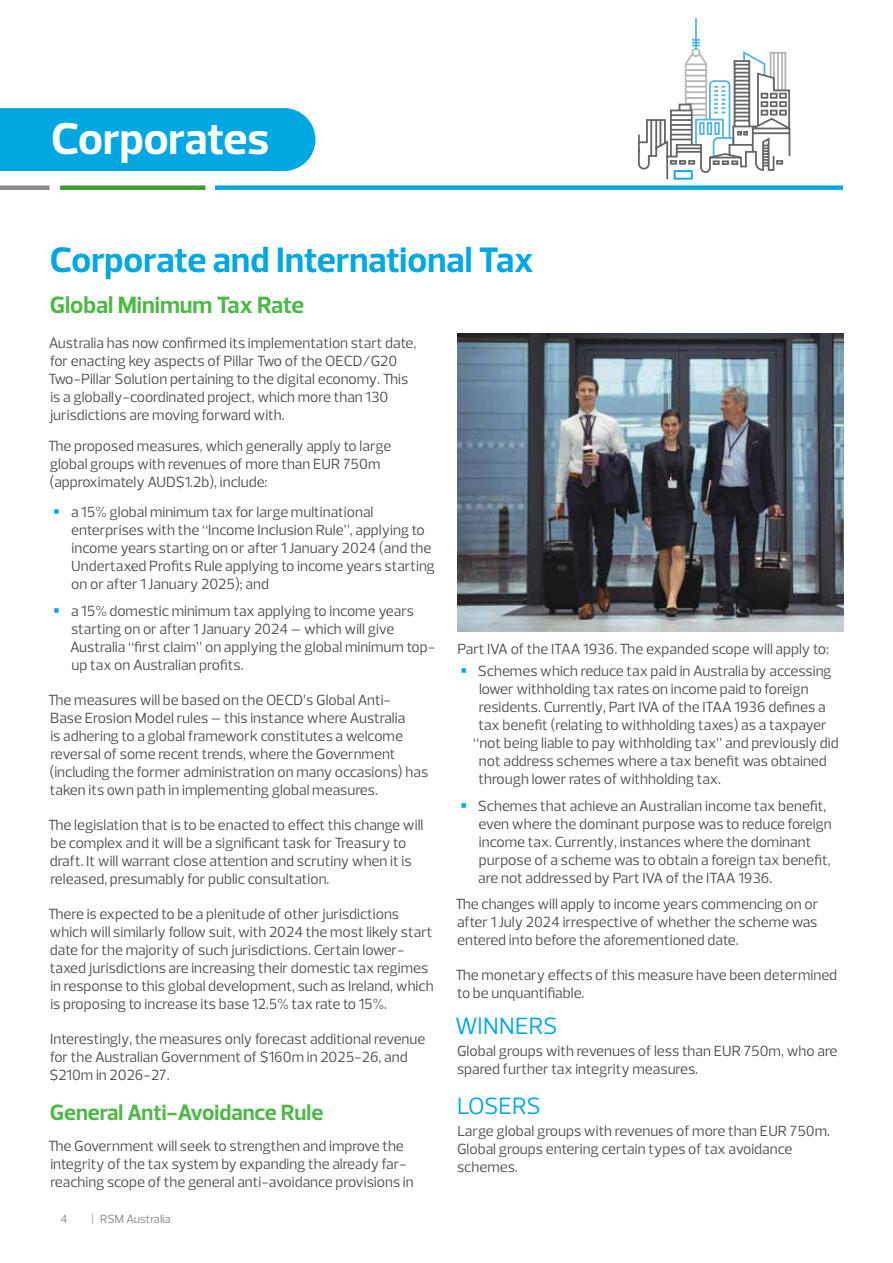
<style>
.page{position:relative;width:893px;height:1263px;background:#fff}
.page>*{position:absolute;margin:0;border:0;box-sizing:border-box;transform-origin:0 0}
.t1{font:700 45.3px "Prelo";letter-spacing:-.005em;color:#fff}
.t2{font:700 36px "Prelo";color:#00a7e1}
.t3{font:700 24px "Prelo";color:#50b848}
.t4{font:24px "Prelo";letter-spacing:.015em;color:#00a7e1}
.t5{font:24px "Prelo";letter-spacing:-.005em;color:#00a7e1}
.t6{font:700 22.5px "Prelo";color:#50b848}
.t7{font:15px/18px "Prelo";color:#4d4d4f}
.t8{font:12px "Prelo";color:#848688}
</style>
<div class="page">
<div style="left:0;top:108px;width:315px;height:63px;background:#00a7e1"></div>
<div style="left:0;top:185px;width:49px;height:5px;background:#888b8d"></div>
<div style="left:60px;top:185px;width:145px;height:5px;background:#3f9c35"></div>
<div style="left:215px;top:185px;width:628px;height:5px;background:#00a7e1"></div>
<hr style="left:695px;top:19px;width:2px;height:30px;background:#55b4e6">
<svg style="left:638px;top:39px;width:153px;height:141px"></svg>
<img style="left:457px;top:334px;width:386px;height:297px">
<h1 class="t1" style="left:51px;top:111px;width:220px">Corporates</h1>
<h2 class="t2" style="left:50px;top:237px;width:486px">Corporate and International Tax</h2>
<h3 class="t3" style="left:50px;top:290px;width:256px">Global Minimum Tax Rate</h3>
<p class="t7" style="left:48px;top:334px;width:370px">Australia has now confirmed its implementation start date, for enacting key aspects of Pillar Two of the OECD/G20<br>Two-Pillar Solution pertaining to the digital economy. This is a globally-coordinated project, which more than 130 jurisdictions are moving forward with.</p>
<p class="t7" style="left:48px;top:437px;width:345px">The proposed measures, which generally apply to large global groups with revenues of more than EUR 750m (approximately AUD$1.2b), include:</p>
<p class="t7" style="left:71px;top:503px;width:365px">a 15% global minimum tax for large multinational enterprises with the “Income Inclusion Rule”, applying to income years starting on or after 1 January 2024 (and the Undertaxed Profits Rule applying to income years starting on or after 1 January 2025); and</p>
<p class="t7" style="left:70px;top:602px;width:367px">a 15% domestic minimum tax applying to income years starting on or after 1 January 2024 – which will give Australia “first claim” on applying the global minimum top&shy;up tax on Australian profits.</p>
<p class="t7" style="left:48px;top:691px;width:382px">The measures will be based on the OECD’s Global Anti-<br>Base Erosion Model rules – this instance where Australia<br>is adhering to a global framework constitutes a welcome reversal of some recent trends, where the Government (including the former administration on many occasions) has taken its own path in implementing global measures.</p>
<p class="t7" style="left:48px;top:816px;width:377px">The legislation that is to be enacted to effect this change will be complex and it will be a significant task for Treasury to draft. It will warrant close attention and scrutiny when it is released, presumably for public consultation.</p>
<p class="t7" style="left:48px;top:905px;width:387px">There is expected to be a plenitude of other jurisdictions which will similarly follow suit, with 2024 the most likely start date for the majority of such jurisdictions. Certain lower&shy;taxed jurisdictions are increasing their domestic tax regimes in response to this global development, such as Ireland, which is proposing to increase its base 12.5% tax rate to 15%.</p>
<p class="t7" style="left:49px;top:1030px;width:378px">Interestingly, the measures only forecast additional revenue for the Australian Government of $160m in 2025-26, and $210m in 2026-27.</p>
<h3 class="t6" style="left:50px;top:1098px;width:275px">General Anti-Avoidance Rule</h3>
<p class="t7" style="left:48px;top:1137px;width:367px">The Government will seek to strengthen and improve the integrity of the tax system by expanding the already far&shy;reaching scope of the general anti-avoidance provisions in</p>
<p class="t7" style="left:457px;top:638px;width:376px;line-height:22.2px;text-align:right">Part IVA of the ITAA 1936. The expanded scope will apply to:<br>Schemes which reduce tax paid in Australia by accessing</p>
<p class="t7" style="left:479px;top:680px;width:331px">lower withholding tax rates on income paid to foreign</p>
<p class="t7" style="left:479px;top:698px;width:348px">residents. Currently, Part IVA of the ITAA 1936 defines a</p>
<p class="t7" style="left:478px;top:716px;width:350px">tax benefit (relating to withholding taxes) as a taxpayer</p>
<p class="t7" style="left:473px;top:734px;width:367px">“not being liable to pay withholding tax” and previously did</p>
<p class="t7" style="left:479px;top:752px;width:349px">not address schemes where a tax benefit was obtained</p>
<p class="t7" style="left:478px;top:770px;width:244px">through lower rates of withholding tax.</p>
<p class="t7" style="left:478px;top:797px;width:356px">Schemes that achieve an Australian income tax benefit, even where the dominant purpose was to reduce foreign income tax. Currently, instances where the dominant purpose of a scheme was to obtain a foreign tax benefit, are not addressed by Part IVA of the ITAA 1936.</p>
<p class="t7" style="left:455px;top:895px;width:364px;text-align:justify">The changes will apply to income years commencing on or after 1 July 2024 irrespective of whether the scheme was entered into before the aforementioned date.</p>
<p class="t7" style="left:455px;top:966px;width:383px">The monetary effects of this measure have been determined to be unquantifiable.</p>
<h3 class="t4" style="left:455px;top:1011px;width:104px">WINNERS</h3>
<p class="t7" style="left:457px;top:1042px;width:382px">Global groups with revenues of less than EUR 750m, who are spared further tax integrity measures.</p>
<h3 class="t5" style="left:457px;top:1091px;width:85px">LOSERS</h3>
<p class="t7" style="left:457px;top:1122px;width:375px">Large global groups with revenues of more than EUR 750m.<br>Global groups entering certain types of tax avoidance schemes.</p>
<p class="t8" style="left:60px;top:1211px;width:9px">4</p>
<p class="t8" style="left:91px;top:1211px;width:81px">| RSM Australia</p>
</div>
